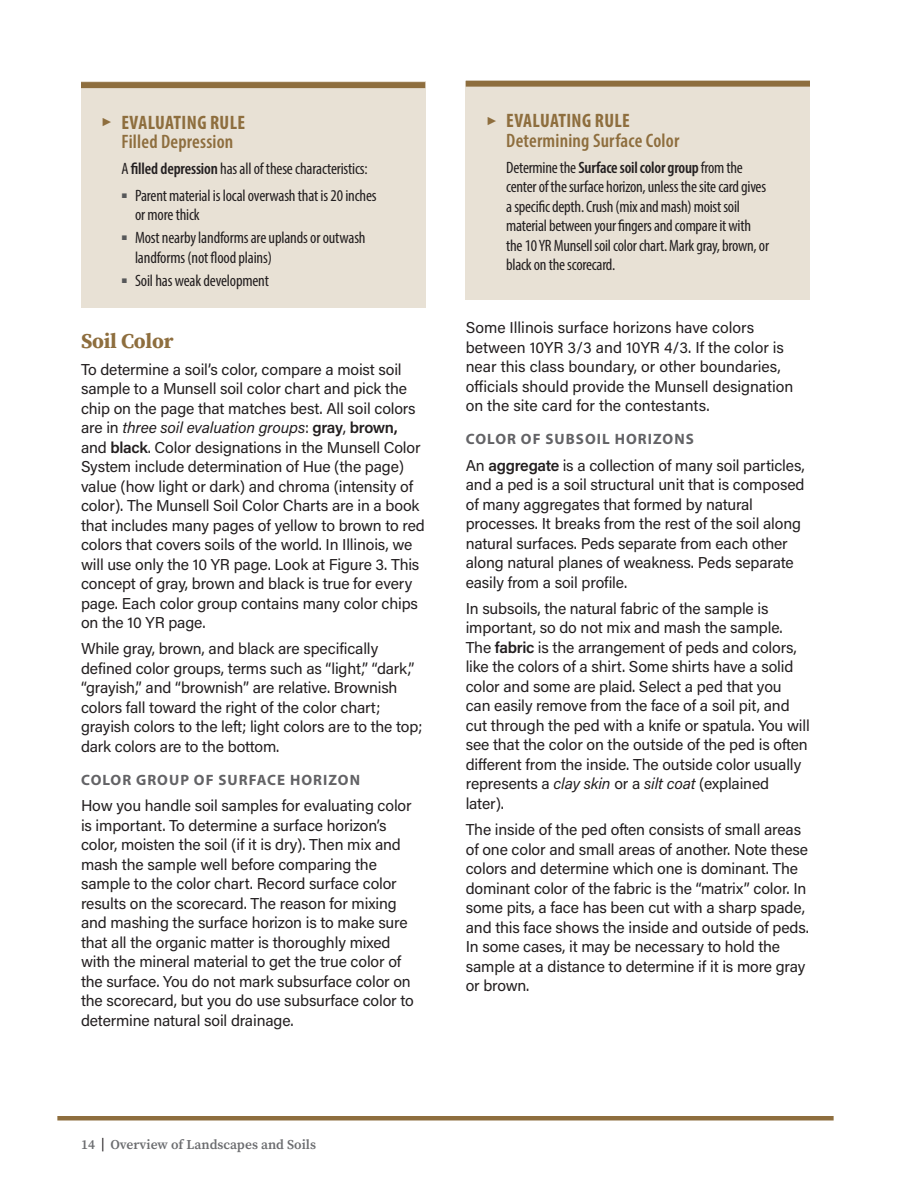
<style>
.page{position:relative;width:918px;height:1188px;background:#fff}
.page>*{position:absolute;margin:0;border:0;box-sizing:border-box;transform-origin:0 0}
.t1{font:700 21px "Source Serif Pro";letter-spacing:-.01em;color:#8e6e3e}
.JR-Heading{font:600 condensed 19.5px/19.5px "Myriad Pro";letter-spacing:.01em;color:#8e6e3e;text-align:center}
.JR-body{font:condensed 16.5px/19.5px "Myriad Pro";letter-spacing:-.015em;color:#231f20}
.Body{font:15.75px/19.5px "Acumin Pro";letter-spacing:-.01em;color:#231f20}
.t2{font:700 15px "Myriad Pro";letter-spacing:.07em;color:#636366}
.t3{font:600 13.5px "Source Serif Pro";color:#6c6d70}
.s1{font-family:"Arial";font-weight:700;font-stretch:normal;font-size:11.7px}
.s2{font-weight:700}
.s3{font-weight:600}
.s4{font-style:italic}
.s5{color:#231f20}
</style>
<div class="page">
<hr style="left:57px;top:1116px;width:777px;height:4px;background:#8e6e3e">
<div style="left:466px;top:81px;width:344px;height:218px;background:#e8e1d5"></div>
<div style="left:81px;top:81px;width:344px;height:227px;background:#e8e1d5"></div>
<div style="left:81px;top:82px;width:344px;height:6px;background:#8e6e3e"></div>
<div style="left:466px;top:81px;width:344px;height:6px;background:#8e6e3e"></div>
<p class="JR-Heading" style="left:101px;top:112px;width:145px"><span class="s1">►</span> <span class="s2">EVALUATING RULE<br></span>Filled Depression</p>
<p class="JR-body" style="left:122px;top:159px;width:248px">A <span class="s3">filled depression</span> has all of these characteristics:</p>
<p class="JR-body" style="left:135px;top:185px;width:243px;text-indent:-14px"><sup>■</sup> Parent material is local overwash that is 20 inches or more thick</p>
<p class="JR-body" style="left:135px;top:228px;width:232px;text-indent:-14px"><sup>■</sup> Most nearby landforms are uplands or outwash landforms (not flood plains)</p>
<p class="JR-body" style="left:122px;top:270px;width:149px"><sup>■</sup> Soil has weak development</p>
<h2 class="t1" style="left:81px;top:327px;width:94px">Soil Color</h2>
<p class="Body" style="left:81px;top:359px;width:345px">To determine a soil’s color, compare a moist soil sample to a Munsell soil color chart and pick the chip on the page that matches best. All soil colors are in <span class="s4">three soil evaluation groups</span>: <span class="s3">gray</span>, <span class="s3">brown, </span>and <span class="s3">black</span>. Color designations in the Munsell Color System include determination of Hue (the page) value (how light or dark) and chroma (intensity of color). The Munsell Soil Color Charts are in a book that includes many pages of yellow to brown to red colors that covers soils of the world. In Illinois, we will use only the 10 YR page. Look at Figure 3. This concept of gray, brown and black is true for every page. Each color group contains many color chips on the 10 YR page.</p>
<p class="Body" style="left:81px;top:638px;width:343px">While gray, brown, and black are specifically defined color groups, terms such as “light,” “dark,” “grayish,” and “brownish” are relative. Brownish colors fall toward the right of the color chart; grayish colors to the left; light colors are to the top; dark colors are to the bottom.</p>
<h3 class="t2" style="left:81px;top:770px;width:280px">COLOR GROUP OF SURFACE HORIZON</h3>
<p class="Body" style="left:81px;top:795px;width:334px">How you handle soil samples for evaluating color is important. To determine a surface horizon’s color, moisten the soil (if it is dry). Then mix and mash the sample well before comparing the sample to the color chart. Record surface color results on the scorecard. The reason for mixing and mashing the surface horizon is to make sure that all the organic matter is thoroughly mixed with the mineral material to get the true color of the surface. You do not mark subsurface color on the scorecard, but you do use subsurface color to determine natural soil drainage.</p>
<p class="JR-Heading" style="left:506px;top:111px;width:175px;text-align:left;text-indent:-20px"><span class="s1">►</span> <span class="s2">EVALUATING RULE<br></span>Determining Surface Color</p>
<p class="JR-body" style="left:506px;top:157px;width:264px">Determine the <span class="s3">Surface soil color group</span> from the center of the surface horizon, unless the site card gives a specific depth. Crush (mix and mash) moist soil material between your fingers and compare it with the 10 YR Munsell soil color chart. Mark gray, brown, or black on the scorecard.</p>
<p class="Body" style="left:466px;top:317px;width:329px">Some Illinois surface horizons have colors between 10YR 3/3 and 10YR 4/3. If the color is near this class boundary, or other boundaries, officials should provide the Munsell designation on the site card for the contestants.</p>
<h3 class="t2" style="left:466px;top:430px;width:229px">COLOR OF SUBSOIL HORIZONS</h3>
<p class="Body" style="left:466px;top:455px;width:341px">An <span class="s3">aggregate</span> is a collection of many soil particles, and a ped is a soil structural unit that is composed of many aggregates that formed by natural processes. It breaks from the rest of the soil along natural surfaces. Peds separate from each other along natural planes of weakness. Peds separate easily from a soil profile.</p>
<p class="Body" style="left:466px;top:598px;width:346px">In subsoils, the natural fabric of the sample is important, so do not mix and mash the sample.<br>The <span class="s3">fabric</span> is the arrangement of peds and colors, like the colors of a shirt. Some shirts have a solid color and some are plaid. Select a ped that you can easily remove from the face of a soil pit, and cut through the ped with a knife or spatula. You will see that the color on the outside of the ped is often different from the inside. The outside color usually represents a <span class="s4">clay skin</span> or a <span class="s4">silt coat</span> (explained later).</p>
<p class="Body" style="left:466px;top:819px;width:345px">The inside of the ped often consists of small areas of one color and small areas of another. Note these colors and determine which one is dominant. The dominant color of the fabric is the “matrix” color. In some pits, a face has been cut with a sharp spade, and this face shows the inside and outside of peds.<br>In some cases, it may be necessary to hold the sample at a distance to determine if it is more gray or brown.</p>
<p class="t3" style="left:81px;top:1135px;width:237px">14 <span class="s5">|</span> Overview of Landscapes and Soils</p>
</div>
